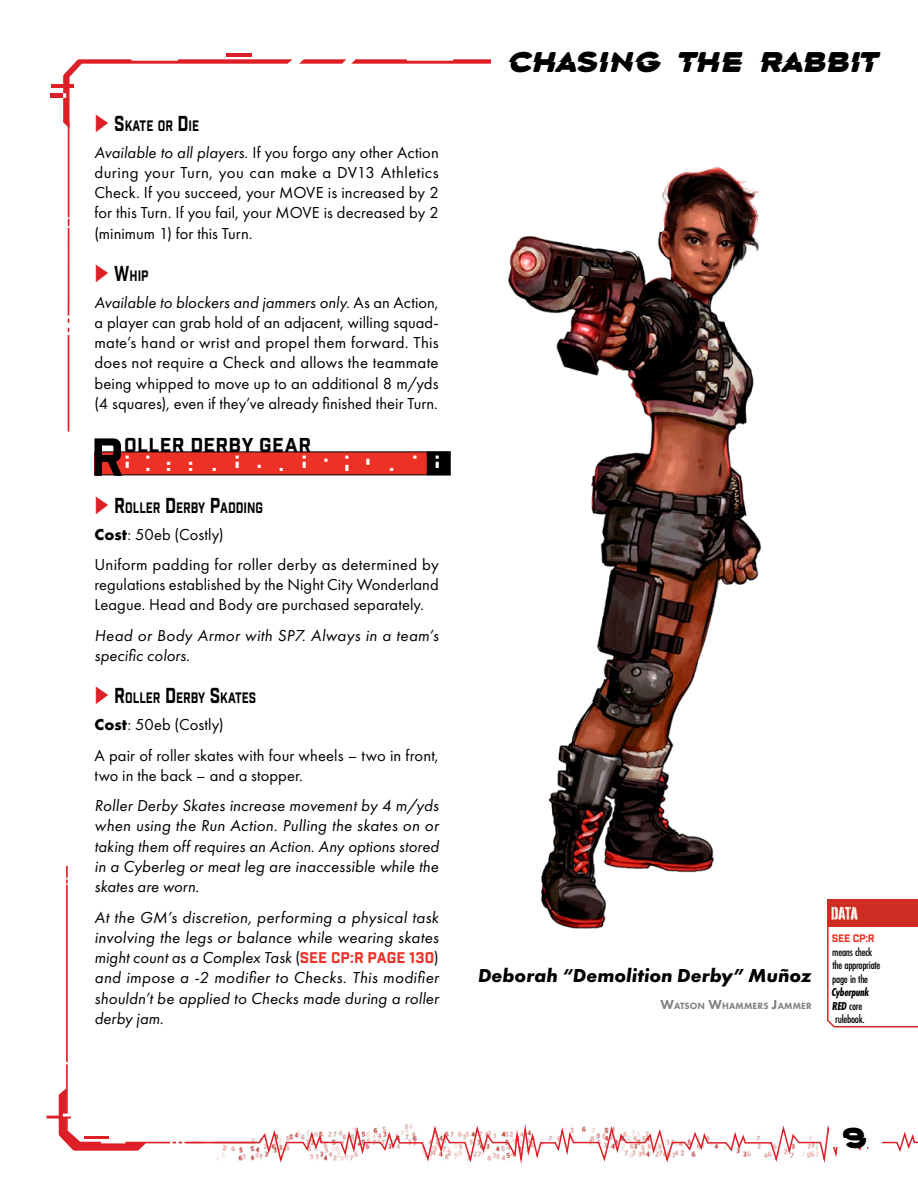
<style>
.page{position:relative;width:918px;height:1188px;background:#fff}
.page>*{position:absolute;margin:0;border:0;box-sizing:border-box;transform-origin:0 0}
.Section_Header__H1{font:52.05px "Industry Inc Base";color:#000}
.t1{font:italic 28.5px "Bisect";color:#000}
.t2{font:28.5px "Bisect";color:#000}
.t3{font:italic 700 19.5px "Futura PT";color:#000}
.Braille_under_H1{font:19.5px "Dotsies";letter-spacing:.975em;color:#fff}
.Section_Header__H1-2{font:19.5px "Industry Inc Base";letter-spacing:.02em;color:#000}
.t4{font:16.5px/20.2px "Futura PT";letter-spacing:.005em;color:#000;text-align:justify}
.t5{font:italic 16.5px/20.2px "Futura PT";letter-spacing:.005em;color:#000;text-align:justify}
.t6{font:14.7px "Industry Inc Base";color:#000;scale:.8 1}
.Reference_Info_Right_Page{font:500 12px "Futura PT Cond";letter-spacing:-.025em;color:#000}
.Reference_Info_Right_Page-2{font:italic 700 12px "Futura PT Cond";letter-spacing:-.025em;color:#000}
.Reference_Info_Right_Page-3{font:10.5px "Industry Inc Base";color:#ee3126}
.Ch_Opening_Quote_Attribution_Line_2{font:800 9.45px "Futura PT";letter-spacing:.015em;color:#7f8284}
.s1{color:#dd2027}
.s2{font-size:21px}
.s3{font-style:italic}
.s4{font-weight:700}
.s5{font-style:normal}
.s6{font-family:"Industry Inc Base";font-style:normal;font-size:15px;color:#ee3126}
.s7{font-size:13.5px}
.s8{font-weight:700;font-style:italic}
</style>
<div class="page">
<hr style="left:226px;top:54px;width:25px;height:3px;background:#dd2027">
<div style="left:50px;top:93px;width:13px;height:5px;background:#dd2027"></div>
<hr style="left:51px;top:84px;width:23px;height:4px;background:#dd2027">
<svg style="left:63px;top:59px;width:229px;height:373px"></svg>
<svg style="left:299px;top:59px;width:192px;height:5px"></svg>
<div style="left:94px;top:452px;width:345px;height:23px;background:#ee3126"></div>
<div style="left:427px;top:452px;width:24px;height:23px;background:#000"></div>
<hr style="left:94px;top:452px;width:357px;height:1px;background:#000">
<hr style="left:94px;top:475px;width:357px;height:1px;background:#000">
<img style="left:508px;top:167px;width:254px;height:699px">
<svg style="left:47px;top:866px;width:871px;height:298px"></svg>
<img style="left:827px;top:900px;width:91px;height:27px">
<p class="t6" style="left:94px;top:116px;width:130px"><span class="s1">▶</span> <span class="s2">S</span>KATE OR <span class="s2">D</span>IE</p>
<p class="t4" style="left:94px;top:142px;width:346px"><span class="s3">Available to all players</span>. If you forgo any other Action during your Turn, you can make a DV13 Athletics Check. If you succeed, your MOVE is increased by 2 for this Turn. If you fail, your MOVE is decreased by 2 (minimum 1) for this Turn.</p>
<p class="t6" style="left:94px;top:266px;width:67px"><span class="s1">▶</span> <span class="s2">W</span>HIP</p>
<p class="t4" style="left:94px;top:292px;width:346px"><span class="s3">Available to blockers and jammers only</span>. As an Action, a player can grab hold of an adjacent, willing squad&shy;mate’s hand or wrist and propel them forward. This does not require a Check and allows the teammate being whipped to move up to an additional 8 m/yds (4 squares), even if they’ve already finished their Turn.</p>
<p class="Section_Header__H1" style="left:90px;top:426px;width:35px">R</p>
<p class="Section_Header__H1-2" style="left:124px;top:434px;width:188px">OLLER DERBY GEAR</p>
<p class="Braille_under_H1" style="left:126px;top:451px;width:315px">ROLLERDERBYGEAR</p>
<p class="t6" style="left:94px;top:498px;width:212px"><span class="s1">▶</span> <span class="s2">R</span>OLLER <span class="s2">D</span>ERBY <span class="s2">P</span>ADDING</p>
<p class="t4" style="left:94px;top:524px;width:131px"><span class="s4">Cost</span>: 50eb (Costly)</p>
<p class="t4" style="left:94px;top:554px;width:346px">Uniform padding for roller derby as determined by regulations established by the Night City Wonderland League. Head and Body are purchased separately.</p>
<p class="t5" style="left:94px;top:625px;width:346px">Head or Body Armor with SP7. Always in a team’s specific colors.</p>
<p class="t6" style="left:94px;top:689px;width:203px"><span class="s1">▶</span> <span class="s2">R</span>OLLER <span class="s2">D</span>ERBY <span class="s2">S</span>KATES</p>
<p class="t4" style="left:94px;top:714px;width:131px"><span class="s4">Cost</span>: 50eb (Costly)</p>
<p class="t4" style="left:94px;top:745px;width:346px">A pair of roller skates with four wheels – two in front, two in the back – and a stopper.</p>
<p class="t5" style="left:94px;top:795px;width:346px">Roller Derby Skates increase movement by 4 m/yds when using the Run Action. Pulling the skates on or taking them off requires an Action. Any options stored in a Cyberleg or meat leg are inaccessible while the skates are worn.</p>
<p class="t5" style="left:94px;top:907px;width:346px">At the GM’s discretion, performing a physical task involving the legs or balance while wearing skates might count as a Complex Task <span class="s5">(</span><span class="s6">SEE CP:R PAGE 130</span><span class="s5">) </span>and impose a -2 modifier to Checks. This modifier shouldn’t be applied to Checks made during a roller derby jam.</p>
<h2 class="t1" style="left:505px;top:47px;width:380px">CHASING THE RABBIT</h2>
<p class="t3" style="left:478px;top:964px;width:335px">Deborah “Demolition Derby” Muñoz</p>
<p class="Ch_Opening_Quote_Attribution_Line_2" style="left:660px;top:1000px;width:153px"><span class="s7">W</span>ATSON <span class="s7">W</span>HAMMERS <span class="s7">J</span>AMMER</p>
<p class="Reference_Info_Right_Page-3" style="left:832px;top:932px;width:44px">SEE CP:R</p>
<p class="Reference_Info_Right_Page" style="left:832px;top:945px;width:41px">means check</p>
<p class="Reference_Info_Right_Page" style="left:832px;top:958px;width:50px">the appropriate</p>
<p class="Reference_Info_Right_Page" style="left:832px;top:972px;width:37px">page in the</p>
<p class="Reference_Info_Right_Page-2" style="left:832px;top:985px;width:39px">Cyberpunk</p>
<p class="Reference_Info_Right_Page" style="left:832px;top:999px;width:32px"><span class="s8">RED</span> core</p>
<p class="Reference_Info_Right_Page" style="left:835px;top:1012px;width:31px">rulebook.</p>
<h2 class="t2" style="left:843px;top:1123px;width:26px">9</h2>
</div>
